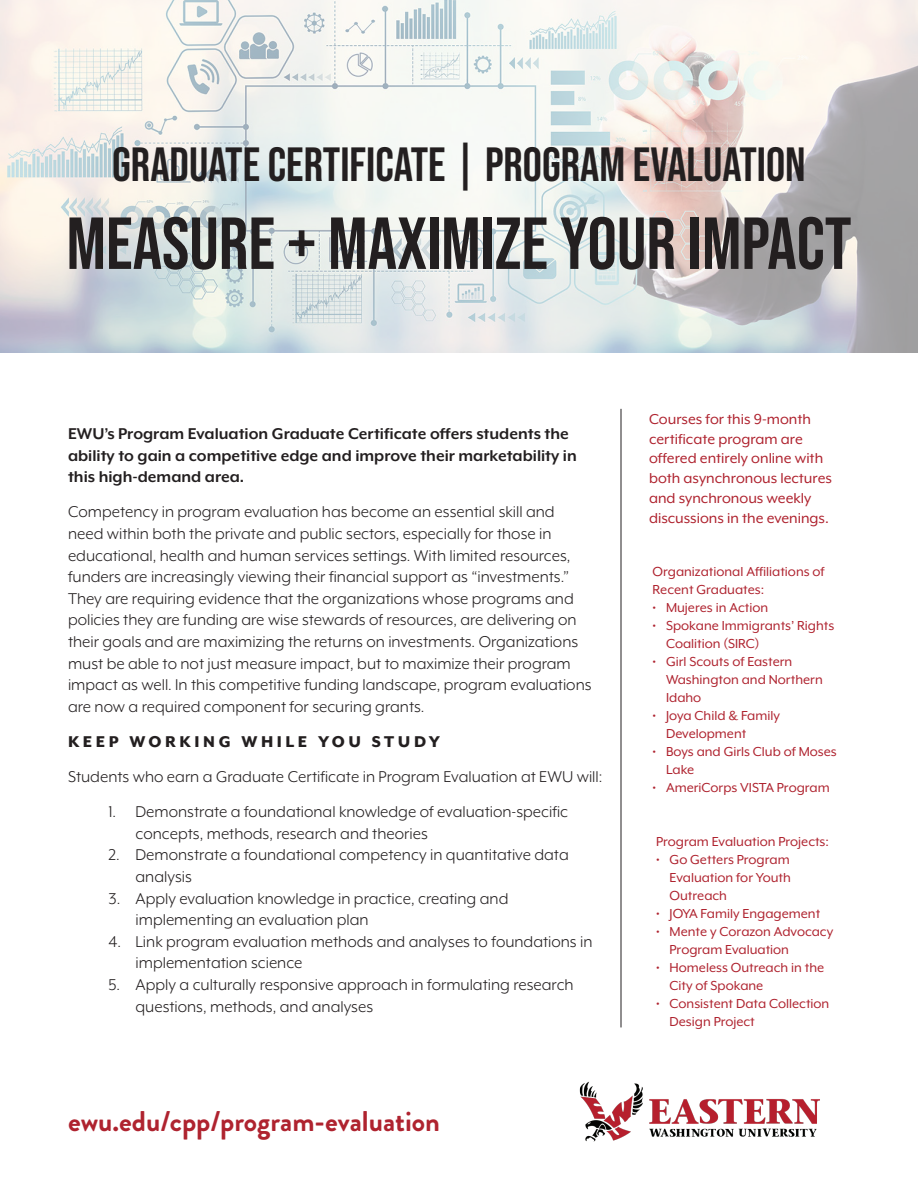
<style>
.page{position:relative;width:918px;height:1188px;background:#fff}
.page>*{position:absolute;margin:0;border:0;box-sizing:border-box;transform-origin:0 0}
.t1{font:73.5px "Bebas Neue";color:#231f20}
.t2{font:48px "Bebas Neue";color:#231f20}
.t3{font:700 28.5px "Brandon Grotesque";color:#af232f}
.Body{font:18px/21.6px "Mr Eaves XL Mod OT";color:#231f20}
.Body-2{font:700 18px/21.6px "Mr Eaves XL Mod OT";color:#231f20}
.t4{font:800 18px "Mr Eaves XL Mod OT";letter-spacing:.2em;color:#231f20}
.t5{font:16.5px/19.8px "Mr Eaves XL Mod OT";color:#af232f}
.Body-3{font:15px/18px "Mr Eaves XL Mod OT";color:#af232f}
</style>
<div class="page">
<img style="left:0;top:0;width:918px;height:352px">
<hr style="left:621px;top:409px;width:1px;height:618px;background:#231f20">
<img style="left:579px;top:1081px;width:241px;height:61px">
<p class="t2" style="left:112px;top:137px;width:695px">GRADUATE CERTIFICATE | PROGRAM EVALUATION</p>
<p class="t1" style="left:66px;top:202px;width:787px">MEASURE + MAXIMIZE YOUR IMPACT</p>
<p class="Body-2" style="left:68px;top:423px;width:510px">EWU’s Program Evaluation Graduate Certificate offers students the ability to gain a competitive edge and improve their marketability in this high-demand area.</p>
<p class="Body" style="left:68px;top:501px;width:525px">Competency in program evaluation has become an essential skill and need within both the private and public sectors, especially for those in educational, health and human services settings. With limited resources, funders are increasingly viewing their financial support as “investments.” They are requiring evidence that the organizations whose programs and policies they are funding are wise stewards of resources, are delivering on their goals and are maximizing the returns on investments. Organizations must be able to not just measure impact, but to maximize their program impact as well. In this competitive funding landscape, program evaluations are now a required component for securing grants.</p>
<p class="t4" style="left:68px;top:731px;width:373px">KEEP WORKING WHILE YOU STUDY</p>
<p class="Body" style="left:68px;top:766px;width:536px">Students who earn a Graduate Certificate in Program Evaluation at EWU will:</p>
<p class="Body" style="left:136px;top:801px;width:434px;text-indent:-27px">1. Demonstrate a foundational knowledge of evaluation-specific concepts, methods, research and theories</p>
<p class="Body" style="left:136px;top:844px;width:435px;text-indent:-27px">2. Demonstrate a foundational competency in quantitative data analysis</p>
<p class="Body" style="left:136px;top:887px;width:374px;text-indent:-27px">3. Apply evaluation knowledge in practice, creating and implementing an evaluation plan</p>
<p class="Body" style="left:136px;top:930px;width:459px;text-indent:-27px">4. Link program evaluation methods and analyses to foundations in implementation science</p>
<p class="Body" style="left:136px;top:974px;width:440px;text-indent:-27px">5. Apply a culturally responsive approach in formulating research questions, methods, and analyses</p>
<p class="t3" style="left:68px;top:1102px;width:374px">ewu.edu/cpp/program-evaluation</p>
<p class="t5" style="left:649px;top:409px;width:184px">Courses for this 9-month certificate program are offered entirely online with both asynchronous lectures and synchronous weekly discussions in the evenings.</p>
<p class="Body-3" style="left:653px;top:563px;width:174px">Organizational Affiliations of<br>Recent Graduates:</p>
<p class="Body-3" style="left:653px;top:599px;width:117px">• Mujeres in Action</p>
<p class="Body-3" style="left:666px;top:617px;width:170px;text-indent:-14px">• Spokane Immigrants’ Rights<br>Coalition (SIRC)</p>
<p class="Body-3" style="left:666px;top:653px;width:158px;text-indent:-14px">• Girl Scouts of Eastern<br>Washington and Northern<br>Idaho</p>
<p class="Body-3" style="left:666px;top:707px;width:115px;text-indent:-14px">• Joya Child &amp; Family<br>Development</p>
<p class="Body-3" style="left:666px;top:743px;width:172px;text-indent:-14px">• Boys and Girls Club of Moses<br>Lake</p>
<p class="Body-3" style="left:653px;top:779px;width:179px">• AmeriCorps VISTA Program</p>
<p class="Body-3" style="left:656px;top:832px;width:174px">Program Evaluation Projects:</p>
<p class="Body-3" style="left:670px;top:850px;width:123px;text-align:justify;text-indent:-14px">• Go Getters Program Evaluation for Youth Outreach</p>
<p class="Body-3" style="left:656px;top:904px;width:166px">• JOYA Family Engagement</p>
<p class="Body-3" style="left:670px;top:922px;width:165px;text-indent:-14px">• Mente y Corazon Advocacy<br>Program Evaluation</p>
<p class="Body-3" style="left:670px;top:958px;width:156px;text-indent:-14px">• Homeless Outreach in the<br>City of Spokane</p>
<p class="Body-3" style="left:670px;top:994px;width:161px;text-indent:-14px">• Consistent Data Collection<br>Design Project</p>
</div>
